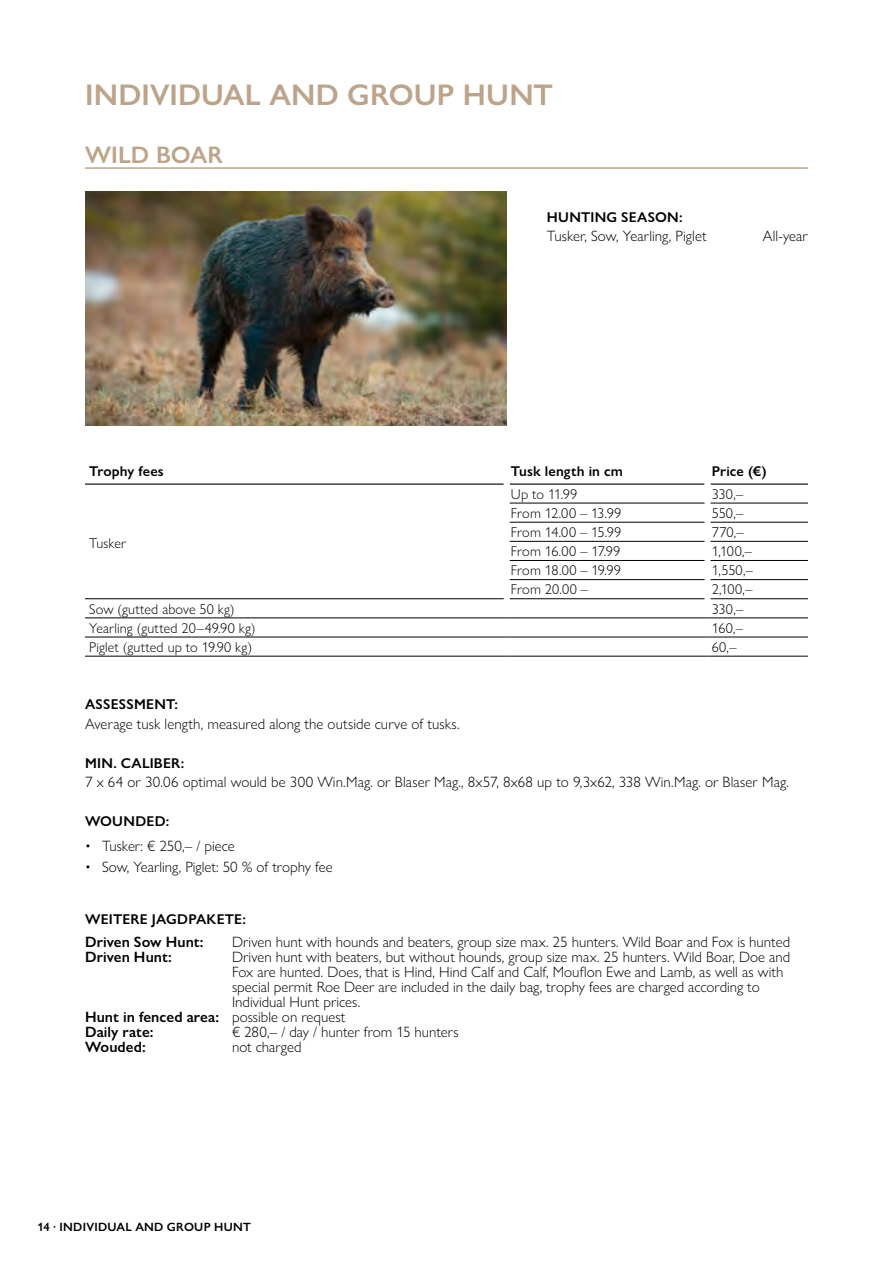
<style>
.page{position:relative;width:893px;height:1263px;background:#fff}
.page>*{position:absolute;margin:0;border:0;box-sizing:border-box;transform-origin:0 0}
.t1{font:600 30px "Gill Sans Nova";letter-spacing:.005em;color:#bca48b}
.t2{font:600 24px "Gill Sans Nova";letter-spacing:.005em;color:#bca48b}
.t3{font:300 15px "Gill Sans Nova";color:#000}
.t4{font:600 15px "Gill Sans Nova";letter-spacing:.005em;color:#000}
.t5{font:300 14.25px "Gill Sans Nova";letter-spacing:.005em;color:#000}
.t6{font:600 14.25px "Gill Sans Nova";letter-spacing:.015em;color:#000}
.t7{font:600 12px "Gill Sans Nova";letter-spacing:.025em;color:#000}
.s1{font-weight:300}
</style>
<div class="page">
<img style="left:85px;top:191px;width:422px;height:234px">
<hr style="left:85px;top:167px;width:723px;height:2px;background:#bca48b">
<hr style="left:85px;top:483px;width:419px;height:2px;background:#000">
<hr style="left:510px;top:483px;width:194px;height:2px;background:#000">
<hr style="left:710px;top:483px;width:98px;height:2px;background:#000">
<hr style="left:510px;top:503px;width:194px;height:1px;background:#000">
<hr style="left:710px;top:503px;width:98px;height:1px;background:#000">
<hr style="left:510px;top:522px;width:194px;height:1px;background:#000">
<hr style="left:710px;top:522px;width:98px;height:1px;background:#000">
<hr style="left:510px;top:541px;width:194px;height:1px;background:#000">
<hr style="left:710px;top:541px;width:98px;height:1px;background:#000">
<hr style="left:510px;top:560px;width:194px;height:1px;background:#000">
<hr style="left:710px;top:560px;width:98px;height:1px;background:#000">
<hr style="left:510px;top:579px;width:194px;height:1px;background:#000">
<hr style="left:710px;top:579px;width:98px;height:1px;background:#000">
<hr style="left:85px;top:598px;width:419px;height:1px;background:#000">
<hr style="left:510px;top:598px;width:194px;height:1px;background:#000">
<hr style="left:710px;top:598px;width:98px;height:1px;background:#000">
<hr style="left:85px;top:618px;width:422px;height:1px;background:#000">
<hr style="left:507px;top:618px;width:200px;height:1px;background:#000">
<hr style="left:707px;top:618px;width:101px;height:1px;background:#000">
<hr style="left:85px;top:637px;width:422px;height:1px;background:#000">
<hr style="left:507px;top:637px;width:200px;height:1px;background:#000">
<hr style="left:707px;top:637px;width:101px;height:1px;background:#000">
<hr style="left:85px;top:656px;width:422px;height:1px;background:#000">
<hr style="left:507px;top:656px;width:200px;height:1px;background:#000">
<hr style="left:707px;top:656px;width:101px;height:1px;background:#000">
<h1 class="t1" style="left:85px;top:76px;width:469px">INDIVIDUAL AND GROUP HUNT</h1>
<h2 class="t2" style="left:85px;top:140px;width:139px">WILD BOAR</h2>
<p class="t6" style="left:547px;top:208px;width:137px">HUNTING SEASON:</p>
<p class="t3" style="left:547px;top:227px;width:161px">Tusker, Sow, Yearling, Piglet</p>
<p class="t3" style="left:763px;top:227px;width:47px">All-year</p>
<p class="t6" style="left:89px;top:462px;width:76px">Trophy fees</p>
<p class="t6" style="left:511px;top:462px;width:113px">Tusk length in cm</p>
<p class="t6" style="left:712px;top:462px;width:56px">Price (€)</p>
<p class="t5" style="left:89px;top:534px;width:38px">Tusker</p>
<p class="t5" style="left:511px;top:485px;width:68px">Up to 11.99</p>
<p class="t5" style="left:712px;top:485px;width:33px">330,–</p>
<p class="t5" style="left:511px;top:504px;width:112px">From 12.00 – 13.99</p>
<p class="t5" style="left:712px;top:504px;width:33px">550,–</p>
<p class="t5" style="left:511px;top:523px;width:112px">From 14.00 – 15.99</p>
<p class="t5" style="left:712px;top:523px;width:33px">770,–</p>
<p class="t5" style="left:511px;top:543px;width:111px">From 16.00 – 17.99</p>
<p class="t5" style="left:712px;top:543px;width:42px">1,100,–</p>
<p class="t5" style="left:511px;top:562px;width:112px">From 18.00 – 19.99</p>
<p class="t5" style="left:712px;top:562px;width:43px">1,550,–</p>
<p class="t5" style="left:511px;top:581px;width:79px">From 20.00 –</p>
<p class="t5" style="left:712px;top:581px;width:42px">2,100,–</p>
<p class="t5" style="left:89px;top:600px;width:147px">Sow (gutted above 50 kg)</p>
<p class="t5" style="left:712px;top:600px;width:33px">330,–</p>
<p class="t5" style="left:89px;top:619px;width:168px">Yearling (gutted 20–49.90 kg)</p>
<p class="t5" style="left:712px;top:619px;width:33px">160,–</p>
<p class="t5" style="left:89px;top:638px;width:164px">Piglet (gutted up to 19.90 kg)</p>
<p class="t5" style="left:712px;top:638px;width:26px">60,–</p>
<p class="t6" style="left:85px;top:695px;width:94px">ASSESSMENT:</p>
<p class="t3" style="left:85px;top:714px;width:376px">Average tusk length, measured along the outside curve of tusks.</p>
<p class="t6" style="left:85px;top:754px;width:101px">MIN. CALIBER:</p>
<p class="t3" style="left:85px;top:773px;width:705px">7 x 64 or 30.06 optimal would be 300 Win.Mag. or Blaser Mag., 8x57, 8x68 up to 9,3x62, 338 Win.Mag. or Blaser Mag.</p>
<p class="t6" style="left:85px;top:812px;width:86px">WOUNDED:</p>
<p class="t3" style="left:85px;top:837px;width:151px">• Tusker: € 250,– / piece</p>
<p class="t3" style="left:85px;top:858px;width:249px">• Sow, Yearling, Piglet: 50 % of trophy fee</p>
<p class="t6" style="left:85px;top:910px;width:162px">WEITERE JAGDPAKETE:</p>
<p class="t4" style="left:85px;top:933px;width:120px">Driven Sow Hunt:</p>
<p class="t3" style="left:232px;top:933px;width:560px">Driven hunt with hounds and beaters, group size max. 25 hunters. Wild Boar and Fox is hunted</p>
<p class="t4" style="left:85px;top:948px;width:88px">Driven Hunt:</p>
<p class="t3" style="left:232px;top:948px;width:560px">Driven hunt with beaters, but without hounds, group size max. 25 hunters. Wild Boar, Doe and</p>
<p class="t3" style="left:232px;top:963px;width:553px">Fox are hunted. Does, that is Hind, Hind Calf and Calf, Mouflon Ewe and Lamb, as well as with</p>
<p class="t3" style="left:232px;top:978px;width:529px">special permit Roe Deer are included in the daily bag, trophy fees are charged according to</p>
<p class="t3" style="left:232px;top:993px;width:130px">Individual Hunt prices.</p>
<p class="t4" style="left:85px;top:1008px;width:262px">Hunt in fenced area: <span class="s1">possible on request</span></p>
<p class="t4" style="left:85px;top:1023px;width:70px">Daily rate:</p>
<p class="t3" style="left:232px;top:1023px;width:228px">€ 280,– / day / hunter from 15 hunters</p>
<p class="t4" style="left:85px;top:1038px;width:62px">Wouded:</p>
<p class="t3" style="left:232px;top:1038px;width:71px">not charged</p>
<p class="t7" style="left:37px;top:1219px;width:35px">14 · Individual</p>
<p class="t7" style="left:135px;top:1219px;width:11px">and</p>
<p class="t7" style="left:167px;top:1219px;width:19px">Group</p>
<p class="t7" style="left:214px;top:1219px;width:20px">Hunt</p>
</div>
